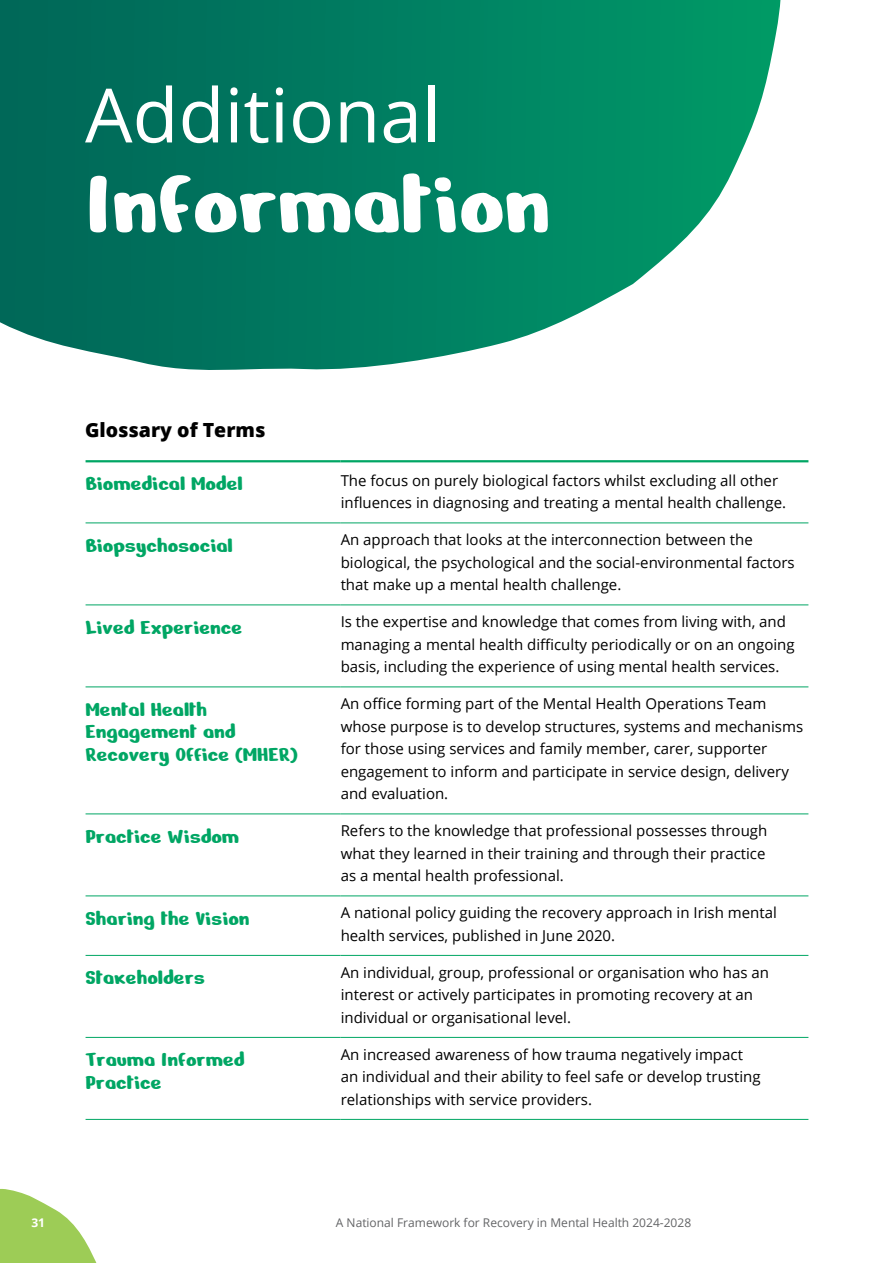
<style>
.page{position:relative;width:893px;height:1263px;background:#fff}
.page>*{position:absolute;margin:0;border:0;box-sizing:border-box;transform-origin:0 0}
.t1{font:97.5px "Nerko One";color:#fff}
.t2{font:75px "Open Sans";color:#fff}
.t3{font:22.5px/22.5px "Nerko One";color:#00a664}
.t4{font:800 19.5px "Open Sans";color:#000}
.t5{font:15px/22.5px "Open Sans";color:#000}
.t6{font:12px "Open Sans";color:#636466}
.t7{font:700 12px "Open Sans";color:#fff}
</style>
<div class="page">
<hr style="left:86px;top:523px;width:255px;height:1px;background:#00a664">
<hr style="left:341px;top:523px;width:467px;height:1px;background:#00a664">
<hr style="left:86px;top:605px;width:255px;height:1px;background:#00a664">
<hr style="left:341px;top:605px;width:467px;height:1px;background:#00a664">
<hr style="left:86px;top:687px;width:255px;height:1px;background:#00a664">
<hr style="left:341px;top:687px;width:467px;height:1px;background:#00a664">
<hr style="left:86px;top:814px;width:255px;height:1px;background:#00a664">
<hr style="left:341px;top:814px;width:467px;height:1px;background:#00a664">
<hr style="left:86px;top:896px;width:255px;height:1px;background:#00a664">
<hr style="left:341px;top:896px;width:467px;height:1px;background:#00a664">
<hr style="left:86px;top:955px;width:255px;height:1px;background:#00a664">
<hr style="left:341px;top:955px;width:467px;height:1px;background:#00a664">
<hr style="left:86px;top:1037px;width:255px;height:1px;background:#00a664">
<hr style="left:341px;top:1037px;width:467px;height:1px;background:#00a664">
<hr style="left:86px;top:1119px;width:255px;height:1px;background:#00a664">
<hr style="left:341px;top:1119px;width:467px;height:1px;background:#00a664">
<hr style="left:86px;top:460px;width:255px;height:2px;background:#00a664">
<hr style="left:341px;top:460px;width:467px;height:2px;background:#00a664">
<svg style="left:0;top:0;width:780px;height:370px;background:#208d73"></svg>
<svg style="left:0;top:1188px;width:97px;height:75px"></svg>
<h2 class="t2" style="left:85px;top:64px;width:357px">Additional</h2>
<h1 class="t1" style="left:85px;top:141px;width:466px">Information</h1>
<h3 class="t4" style="left:85px;top:415px;width:182px">Glossary of Terms</h3>
<h3 class="t3" style="left:86px;top:472px;width:159px">Biomedical Model</h3>
<p class="t5" style="left:341px;top:468px;width:447px">The focus on purely biological factors whilst excluding all other influences in diagnosing and treating a mental health challenge.</p>
<h3 class="t3" style="left:86px;top:533px;width:149px">Biopsychosocial</h3>
<p class="t5" style="left:341px;top:528px;width:455px">An approach that looks at the interconnection between the biological, the psychological and the social-environmental factors that make up a mental health challenge.</p>
<h3 class="t3" style="left:86px;top:615px;width:158px">Lived Experience</h3>
<p class="t5" style="left:341px;top:610px;width:455px">Is the expertise and knowledge that comes from living with, and managing a mental health difficulty periodically or on an ongoing basis, including the experience of using mental health services.</p>
<h3 class="t3" style="left:86px;top:697px;width:214px">Mental Health<br>Engagement and<br>Recovery Office (MHER)</h3>
<p class="t5" style="left:341px;top:692px;width:464px">An office forming part of the Mental Health Operations Team whose purpose is to develop structures, systems and mechanisms for those using services and family member, carer, supporter engagement to inform and participate in service design, delivery and evaluation.</p>
<h3 class="t3" style="left:86px;top:824px;width:155px">Practice Wisdom</h3>
<p class="t5" style="left:341px;top:819px;width:428px">Refers to the knowledge that professional possesses through what they learned in their training and through their practice as a mental health professional.</p>
<h3 class="t3" style="left:86px;top:906px;width:165px">Sharing the Vision</h3>
<p class="t5" style="left:341px;top:901px;width:438px">A national policy guiding the recovery approach in Irish mental health services, published in June 2020.</p>
<h3 class="t3" style="left:86px;top:966px;width:121px">Stakeholders</h3>
<p class="t5" style="left:341px;top:960px;width:430px">An individual, group, professional or organisation who has an interest or actively participates in promoting recovery at an individual or organisational level.</p>
<h3 class="t3" style="left:86px;top:1048px;width:161px">Trauma Informed<br>Practice</h3>
<p class="t5" style="left:341px;top:1042px;width:421px">An increased awareness of how trauma negatively impact an individual and their ability to feel safe or develop trusting relationships with service providers.</p>
<p class="t7" style="left:31px;top:1214px;width:15px">31</p>
<p class="t6" style="left:336px;top:1214px;width:357px">A National Framework for Recovery in Mental Health 2024-2028</p>
</div>
